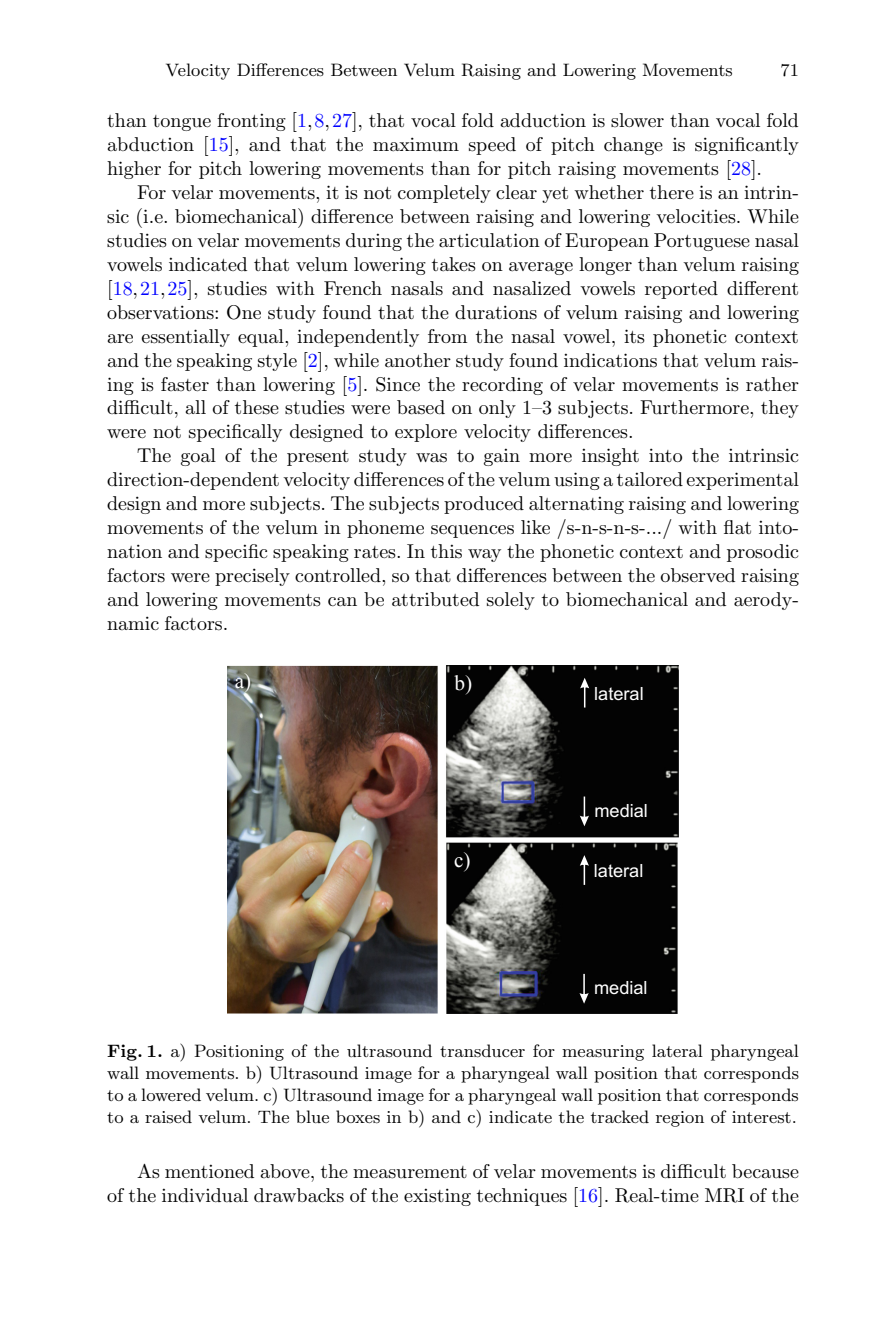
<style>
.page{position:relative;width:879px;height:1333px;background:#fff}
.page>*{position:absolute;margin:0;border:0;box-sizing:border-box;transform-origin:0 0}
.t1{font:21.2px "Times New Roman PSMT3";color:#fff}
.t2{font:20px/24px "CMR107";color:#000;text-align:justify}
.t3{font:18.2px "Arial";color:#fff}
.t4{font:18px/22px "CMR96";color:#000;text-align:justify}
.s1{color:#00f}
.s2{font-family:"Te X tipa 10"}
.s3{font-family:"CMBX96"}
</style>
<div class="page">
<img style="left:227px;top:665px;width:451px;height:348px">
<svg style="left:580px;top:796px;width:9px;height:30px"></svg>
<svg style="left:580px;top:677px;width:9px;height:30px"></svg>
<svg style="left:579px;top:973px;width:10px;height:30px"></svg>
<svg style="left:580px;top:855px;width:9px;height:29px"></svg>
<p class="t4" style="left:166px;top:60px;width:569px">Velocity Differences Between Velum Raising and Lowering Movements</p>
<p class="t4" style="left:780px;top:60px;width:20px">71</p>
<p class="t2" style="left:107px;top:110px;width:693px">than tongue fronting [<span class="s1">1</span>,<span class="s1">8</span>,<span class="s1">27</span>], that vocal fold adduction is slower than vocal fold abduction [<span class="s1">15</span>], and that the maximum speed of pitch change is significantly higher for pitch lowering movements than for pitch raising movements [<span class="s1">28</span>].</p>
<p class="t2" style="left:107px;top:182px;width:693px;text-indent:30px">For velar movements, it is not completely clear yet whether there is an intrin&shy;sic (i.e. biomechanical) difference between raising and lowering velocities. While studies on velar movements during the articulation of European Portuguese nasal vowels indicated that velum lowering takes on average longer than velum raising [<span class="s1">18</span>,<span class="s1">21</span>,<span class="s1">25</span>], studies with French nasals and nasalized vowels reported different observations: One study found that the durations of velum raising and lowering are essentially equal, independently from the nasal vowel, its phonetic context and the speaking style [<span class="s1">2</span>], while another study found indications that velum rais&shy;ing is faster than lowering [<span class="s1">5</span>]. Since the recording of velar movements is rather difficult, all of these studies were based on only 1–3 subjects. Furthermore, they were not specifically designed to explore velocity differences.</p>
<p class="t2" style="left:107px;top:445px;width:693px;text-indent:30px">The goal of the present study was to gain more insight into the intrinsic direction-dependent velocity differences of the velum using a tailored experimental design and more subjects. The subjects produced alternating raising and lowering movements of the velum in phoneme sequences like <span class="s2">/s-n-s-n-s-.../</span> with flat into&shy;nation and specific speaking rates. In this way the phonetic context and prosodic factors were precisely controlled, so that differences between the observed raising and lowering movements can be attributed solely to biomechanical and aerody&shy;namic factors.</p>
<p class="t1" style="left:235px;top:669px;width:18px">a)</p>
<p class="t1" style="left:454px;top:671px;width:19px">b)</p>
<p class="t1" style="left:454px;top:848px;width:18px">c)</p>
<p class="t3" style="left:594px;top:683px;width:51px">lateral</p>
<p class="t3" style="left:594px;top:799px;width:55px">medial</p>
<p class="t3" style="left:594px;top:860px;width:51px">lateral</p>
<p class="t3" style="left:594px;top:977px;width:55px">medial</p>
<p class="t4" style="left:107px;top:1041px;width:693px"><span class="s3">Fig. 1.</span> a) Positioning of the ultrasound transducer for measuring lateral pharyngeal wall movements. b) Ultrasound image for a pharyngeal wall position that corresponds to a lowered velum. c) Ultrasound image for a pharyngeal wall position that corresponds to a raised velum. The blue boxes in b) and c) indicate the tracked region of interest.</p>
<p class="t2" style="left:107px;top:1161px;width:693px;text-align:right">As mentioned above, the measurement of velar movements is difficult because<br>of the individual drawbacks of the existing techniques [<span class="s1">16</span>]. Real-time MRI of the</p>
</div>
